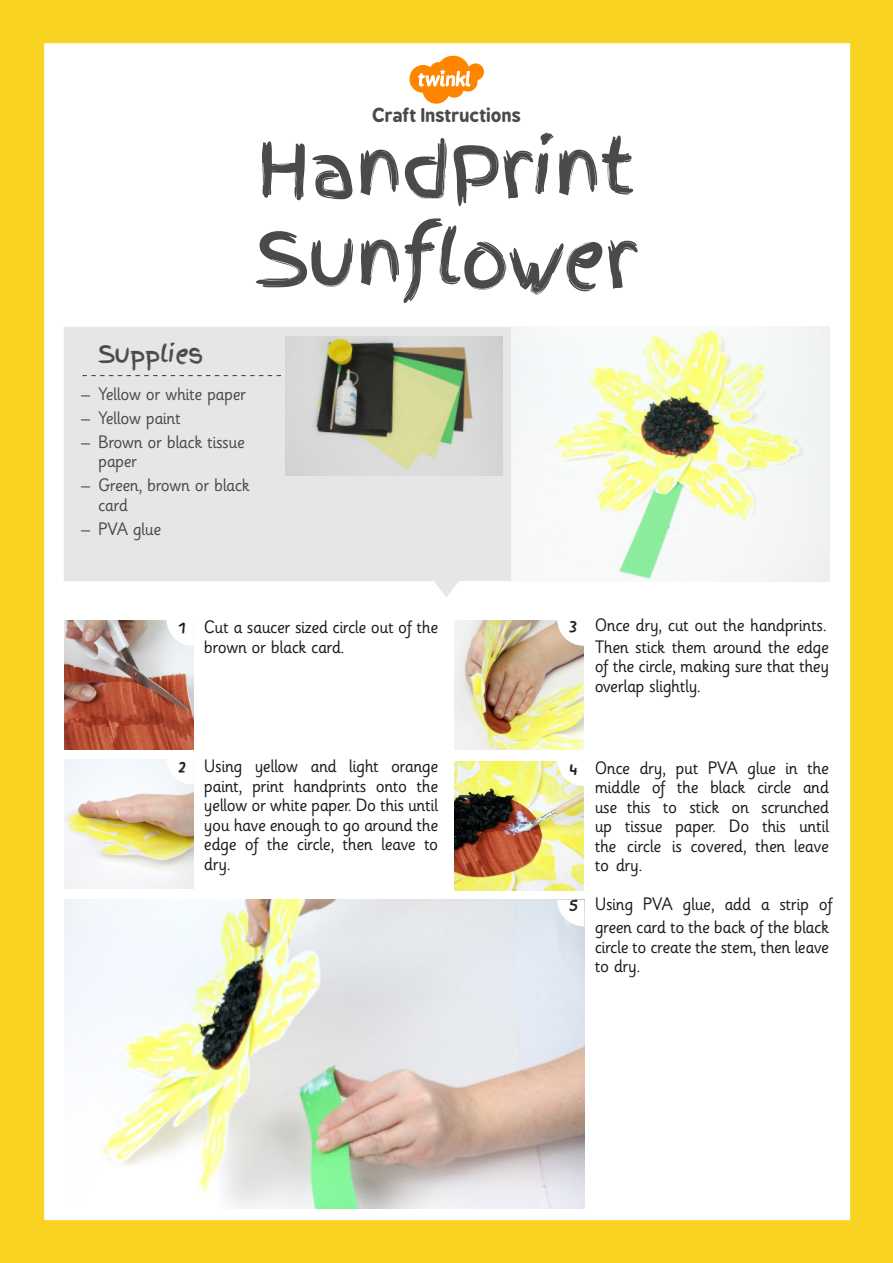
<style>
.page{position:relative;width:893px;height:1263px;background:#fff}
.page>*{position:absolute;margin:0;border:0;box-sizing:border-box;transform-origin:0 0}
.t1{font:75px/90px "Finger Paint";letter-spacing:-.015em;color:#4a4a4a}
.t2{font:24px "Finger Paint";letter-spacing:-.025em;color:#4a4a4a}
.t3{font:18px/19.5px "Sassoon Infant Rg";letter-spacing:-.025em;color:#1c1c1c}
.t4{font:18px/19.5px "Sassoon Infant Rg";letter-spacing:-.025em;color:#4a4a4a}
.t5{font:700 18px "B Preplay";letter-spacing:.005em;color:#4a4a4a}
.s1{font-family:"Finger Paint";font-size:16.5px}
</style>
<div class="page">
<img style="left:0;top:0;width:893px;height:1263px">
<img style="left:406px;top:54px;width:81px;height:51px">
<svg style="left:64px;top:327px;width:766px;height:270px;fill:#e6e6e6"></svg>
<svg style="left:82px;top:375px;width:199px;height:1px"></svg>
<img style="left:64px;top:621px;width:129px;height:129px">
<img style="left:64px;top:760px;width:129px;height:129px">
<img style="left:455px;top:621px;width:129px;height:129px">
<img style="left:455px;top:761px;width:129px;height:129px">
<img style="left:64px;top:900px;width:520px;height:309px">
<svg style="left:167px;top:619px;width:27px;height:27px"></svg>
<svg style="left:167px;top:758px;width:27px;height:27px"></svg>
<svg style="left:557px;top:619px;width:27px;height:27px"></svg>
<svg style="left:557px;top:760px;width:27px;height:26px"></svg>
<svg style="left:557px;top:900px;width:27px;height:26px"></svg>
<img style="left:512px;top:327px;width:318px;height:254px">
<img style="left:285px;top:336px;width:217px;height:139px">
<p class="t5" style="left:372px;top:104px;width:150px">Craft Instructions</p>
<h1 class="t1" style="left:255px;top:125px;width:384px">HandPrint<br>Sunflower</h1>
<p class="t2" style="left:98px;top:336px;width:107px">Supplies</p>
<p class="t4" style="left:81px;top:385px;width:167px">– Yellow or white paper</p>
<p class="t4" style="left:81px;top:409px;width:101px">– Yellow paint</p>
<p class="t4" style="left:98px;top:433px;width:148px;text-indent:-17px">– Brown or black tissue paper</p>
<p class="t4" style="left:98px;top:476px;width:153px;text-indent:-17px">– Green, brown or black card</p>
<p class="t4" style="left:81px;top:519px;width:82px">– PVA glue</p>
<p class="t3" style="left:204px;top:618px;width:236px;text-indent:-26px"><span class="s1">1</span> Cut a saucer sized circle out of the brown or black card.</p>
<p class="t3" style="left:204px;top:757px;width:236px;text-align:justify;text-indent:-26px"><span class="s1">2</span> Using yellow and light orange paint, print handprints onto the yellow or white paper. Do this until you have enough to go around the edge of the circle, then leave to dry.</p>
<p class="t3" style="left:569px;top:615px;width:261px;line-height:21.6px;text-align:right"><span class="s1">3</span> Once dry, cut out the handprints.<br>Then stick them around the edge</p>
<p class="t3" style="left:595px;top:657px;width:236px">of the circle, making sure that they overlap slightly.</p>
<p class="t3" style="left:595px;top:759px;width:236px;text-align:justify;text-indent:-26px"><span class="s1">4</span> Once dry, put PVA glue in the middle of the black circle and use this to stick on scrunched up tissue paper. Do this until the circle is covered, then leave to dry.</p>
<p class="t3" style="left:569px;top:893px;width:265px;line-height:23.1px;text-align:right"><span class="s1">5</span> Using PVA glue, add a strip of green card to the back of the black</p>
<p class="t3" style="left:595px;top:938px;width:236px">circle to create the stem, then leave to dry.</p>
</div>
